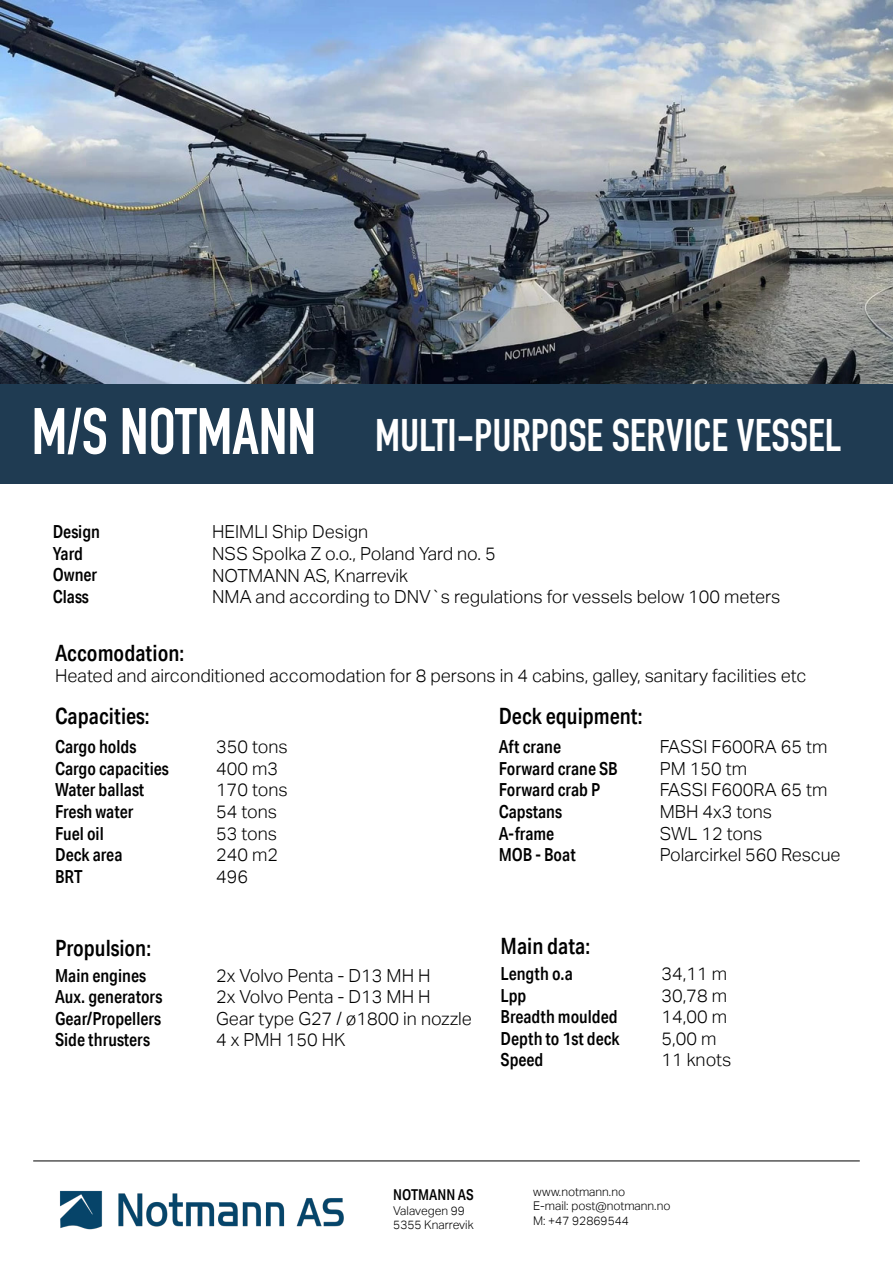
<style>
.page{position:relative;width:893px;height:1263px;background:#fff}
.page>*{position:absolute;margin:0;border:0;box-sizing:border-box;transform-origin:0 0}
.t1{font:700 64.5px "DIN Condensed";color:#fff}
.t2{font:700 45px "DIN Condensed";color:#fff}
.t3{font:500 22.5px "Aktiv Grotesk Cd";color:#000}
.t4{font:300 18px "Aktiv Grotesk";color:#000}
.t5{font:500 18px "Aktiv Grotesk Cd";color:#000}
.t6{font:500 15px "Aktiv Grotesk Cd";color:#000}
.t7{font:300 12px "Aktiv Grotesk";color:#000}
.s1{font-size:21px}
</style>
<div class="page">
<div style="left:0;top:382px;width:893px;height:102px;background:#1f3b52"></div>
<hr style="left:33px;top:1160px;width:827px;height:1px;background:#000">
<img style="left:60px;top:1190px;width:284px;height:40px">
<img style="left:0;top:0;width:893px;height:384px">
<p class="t1" style="left:32px;top:388px;width:286px">M/S NOTMANN</p>
<p class="t2" style="left:375px;top:405px;width:468px">MULTI-PURPOSE SERVICE VESSEL</p>
<p class="t5" style="left:53px;top:521px;width:49px">Design</p>
<p class="t5" style="left:53px;top:542px;width:32px">Yard</p>
<p class="t5" style="left:53px;top:564px;width:46px">Owner</p>
<p class="t5" style="left:53px;top:585px;width:38px">Class</p>
<p class="t4" style="left:212px;top:522px;width:157px">HEIMLI Ship Design</p>
<p class="t4" style="left:212px;top:543px;width:285px">NSS Spolka Z o.o., Poland Yard no. 5</p>
<p class="t4" style="left:212px;top:565px;width:197px">NOTMANN AS, Knarrevik</p>
<p class="t4" style="left:212px;top:586px;width:570px">NMA and according to DNV`s regulations for vessels below 100 meters</p>
<p class="t3" style="left:55px;top:639px;width:131px">Accomodation<span class="s1">:</span></p>
<p class="t4" style="left:55px;top:666px;width:753px">Heated and airconditioned accomodation for 8 persons in 4 cabins, galley, sanitary facilities etc</p>
<p class="t3" style="left:55px;top:702px;width:96px">Capacities<span class="s1">:</span></p>
<p class="t3" style="left:499px;top:702px;width:145px">Deck equipment<span class="s1">:</span></p>
<p class="t5" style="left:55px;top:736px;width:83px">Cargo holds</p>
<p class="t5" style="left:55px;top:757px;width:115px">Cargo capacities</p>
<p class="t5" style="left:55px;top:779px;width:91px">Water ballast</p>
<p class="t5" style="left:55px;top:801px;width:80px">Fresh water</p>
<p class="t5" style="left:55px;top:822px;width:50px">Fuel oil</p>
<p class="t5" style="left:55px;top:844px;width:69px">Deck area</p>
<p class="t5" style="left:55px;top:865px;width:29px">BRT</p>
<p class="t4" style="left:216px;top:736px;width:73px">350 tons</p>
<p class="t4" style="left:216px;top:758px;width:63px">400 m3</p>
<p class="t4" style="left:216px;top:780px;width:73px">170 tons</p>
<p class="t4" style="left:216px;top:801px;width:62px">54 tons</p>
<p class="t4" style="left:216px;top:823px;width:62px">53 tons</p>
<p class="t4" style="left:216px;top:844px;width:63px">240 m2</p>
<p class="t4" style="left:216px;top:866px;width:33px">496</p>
<p class="t5" style="left:499px;top:736px;width:64px">Aft crane</p>
<p class="t5" style="left:499px;top:757px;width:121px">Forward crane SB</p>
<p class="t5" style="left:499px;top:779px;width:103px">Forward crab P</p>
<p class="t5" style="left:499px;top:801px;width:65px">Capstans</p>
<p class="t5" style="left:499px;top:822px;width:57px">A-frame</p>
<p class="t5" style="left:499px;top:844px;width:79px">MOB - Boat</p>
<p class="t4" style="left:660px;top:736px;width:169px">FASSI F600RA 65 tm</p>
<p class="t4" style="left:660px;top:758px;width:89px">PM 150 tm</p>
<p class="t4" style="left:660px;top:780px;width:169px">FASSI F600RA 65 tm</p>
<p class="t4" style="left:660px;top:801px;width:114px">MBH 4x3 tons</p>
<p class="t4" style="left:660px;top:823px;width:104px">SWL 12 tons</p>
<p class="t4" style="left:660px;top:844px;width:182px">Polarcirkel 560 Rescue</p>
<p class="t3" style="left:55px;top:934px;width:98px">Propulsion<span class="s1">:</span></p>
<p class="t5" style="left:55px;top:964px;width:92px">Main engines</p>
<p class="t5" style="left:55px;top:986px;width:109px">Aux. generators</p>
<p class="t5" style="left:55px;top:1007px;width:108px">Gear/Propellers</p>
<p class="t5" style="left:55px;top:1029px;width:96px">Side thrusters</p>
<p class="t4" style="left:216px;top:965px;width:216px">2x Volvo Penta - D13 MH H</p>
<p class="t4" style="left:216px;top:986px;width:216px">2x Volvo Penta - D13 MH H</p>
<p class="t4" style="left:216px;top:1008px;width:257px">Gear type G27 / ø1800 in nozzle</p>
<p class="t4" style="left:216px;top:1030px;width:131px">4 x PMH 150 HK</p>
<p class="t3" style="left:501px;top:933px;width:91px">Main data<span class="s1">:</span></p>
<p class="t5" style="left:501px;top:963px;width:74px">Length o.a</p>
<p class="t5" style="left:501px;top:984px;width:27px">Lpp</p>
<p class="t5" style="left:501px;top:1006px;width:119px">Breadth moulded</p>
<p class="t5" style="left:501px;top:1028px;width:121px">Depth to 1st deck</p>
<p class="t5" style="left:501px;top:1049px;width:44px">Speed</p>
<p class="t4" style="left:662px;top:963px;width:67px">34,11 m</p>
<p class="t4" style="left:662px;top:985px;width:67px">30,78 m</p>
<p class="t4" style="left:662px;top:1006px;width:67px">14,00 m</p>
<p class="t4" style="left:662px;top:1028px;width:56px">5,00 m</p>
<p class="t4" style="left:662px;top:1050px;width:71px">11 knots</p>
<p class="t6" style="left:393px;top:1186px;width:82px">NOTMANN AS</p>
<p class="t7" style="left:393px;top:1203px;width:73px">Valavegen 99</p>
<p class="t7" style="left:393px;top:1218px;width:82px">5355 Knarrevik</p>
<p class="t7" style="left:533px;top:1185px;width:94px">www.notmann.no</p>
<p class="t7" style="left:533px;top:1199px;width:139px">E-mail: post@notmann.no</p>
<p class="t7" style="left:533px;top:1214px;width:97px">M: +47 92869544</p>
</div>
